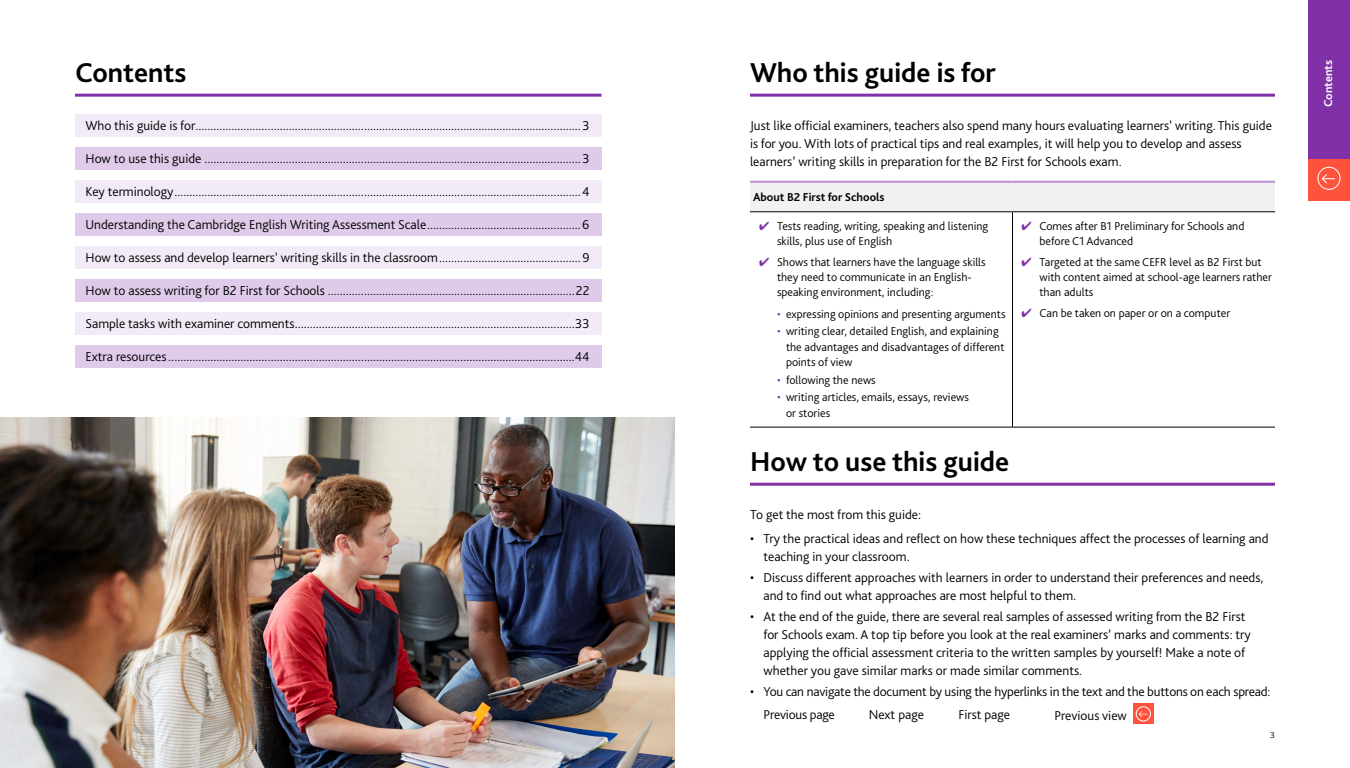
<style>
.page{position:relative;width:1350px;height:768px;background:#fff}
.page>*{position:absolute;margin:0;border:0;box-sizing:border-box;transform-origin:0 0}
.t1{font:700 28.5px "Bliss Pro";color:#000}
.t2{font:300 13.5px/18px "Bliss Pro";color:#000}
.t3{font:300 12px/15px "Bliss Pro";color:#000}
.t4{font:700 12px "Bliss Pro";color:#000}
.t5{font:700 12px "Bliss Pro";color:#fff}
.t6{font:300 9px "Bliss Pro";color:#000}
.s1{color:#8031a7}
</style>
<div class="page">
<img style="left:0;top:418px;width:675px;height:350px">
<div style="left:75px;top:115px;width:527px;height:22px;background:#f2eaf6"></div>
<div style="left:75px;top:148px;width:527px;height:22px;background:#dfcbe9"></div>
<div style="left:75px;top:181px;width:527px;height:22px;background:#f2eaf6"></div>
<div style="left:75px;top:214px;width:527px;height:22px;background:#dfcbe9"></div>
<div style="left:75px;top:247px;width:527px;height:22px;background:#f2eaf6"></div>
<div style="left:75px;top:280px;width:527px;height:22px;background:#dfcbe9"></div>
<div style="left:75px;top:313px;width:527px;height:22px;background:#f2eaf6"></div>
<div style="left:75px;top:346px;width:527px;height:22px;background:#dfcbe9"></div>
<hr style="left:75px;top:94px;width:527px;height:3px;background:#8031a7">
<hr style="left:750px;top:94px;width:525px;height:3px;background:#8031a7">
<hr style="left:750px;top:483px;width:525px;height:3px;background:#8031a7">
<div style="left:750px;top:182px;width:525px;height:30px;background:#f2f1f0"></div>
<hr style="left:750px;top:211px;width:262px;height:1px;background:#000">
<hr style="left:1012px;top:211px;width:263px;height:1px;background:#000">
<hr style="left:1012px;top:212px;width:1px;height:215px;background:#000">
<hr style="left:750px;top:427px;width:262px;height:1px;background:#000">
<hr style="left:1012px;top:427px;width:263px;height:1px;background:#000">
<hr style="left:750px;top:181px;width:262px;height:2px;background:#c098d3">
<hr style="left:1012px;top:181px;width:263px;height:2px;background:#c098d3">
<svg style="left:1133px;top:704px;width:21px;height:20px"></svg>
<div style="left:1136px;top:706px;width:15px;height:15px;border:1px solid #fff;border-radius:50%"></div>
<svg style="left:1139px;top:711px;width:8px;height:6px"></svg>
<div style="left:1308px;top:0;width:42px;height:201px;background:#8031a7"></div>
<div style="left:1308px;top:160px;width:42px;height:41px;background:#ff523d"></div>
<div style="left:1318px;top:167px;width:22px;height:23px;border:1px solid #fff;border-radius:50%"></div>
<svg style="left:1322px;top:174px;width:13px;height:9px"></svg>
<h1 class="t1" style="left:75px;top:54px;width:113px">Contents</h1>
<p class="t2" style="left:86px;top:116px;width:505px">Who this guide is for................................................................................................................................3</p>
<p class="t2" style="left:86px;top:149px;width:505px">How to use this guide .............................................................................................................................3</p>
<p class="t2" style="left:86px;top:182px;width:505px">Key terminology.......................................................................................................................................4</p>
<p class="t2" style="left:86px;top:215px;width:505px">Understanding the Cambridge English Writing Assessment Scale...................................................6</p>
<p class="t2" style="left:86px;top:248px;width:505px">How to assess and develop learners’ writing skills in the classroom...............................................9</p>
<p class="t2" style="left:86px;top:281px;width:505px">How to assess writing for B2 First for Schools ..................................................................................22</p>
<p class="t2" style="left:86px;top:314px;width:505px">Sample tasks with examiner comments.............................................................................................33</p>
<p class="t2" style="left:86px;top:347px;width:505px">Extra resources.......................................................................................................................................44</p>
<h1 class="t1" style="left:750px;top:54px;width:248px">Who this guide is for</h1>
<p class="t2" style="left:750px;top:116px;width:524px">Just like official examiners, teachers also spend many hours evaluating learners’ writing. This guide is for you. With lots of practical tips and real examples, it will help you to develop and assess learners’ writing skills in preparation for the B2 First for Schools exam.</p>
<p class="t4" style="left:753px;top:190px;width:133px">About B2 First for Schools</p>
<p class="t3" style="left:777px;top:218px;width:213px;text-indent:-18px"><span class="s1">✔</span> Tests reading, writing, speaking and listening skills, plus use of English</p>
<p class="t3" style="left:777px;top:254px;width:210px;text-indent:-18px"><span class="s1">✔</span> Shows that learners have the language skills they need to communicate in an English&shy;speaking environment, including:</p>
<p class="t3" style="left:777px;top:306px;width:230px"><span class="s1">•</span> expressing opinions and presenting arguments</p>
<p class="t3" style="left:786px;top:323px;width:220px;line-height:15.8px;text-indent:-9px"><span class="s1">•</span> writing clear, detailed English, and explaining the advantages and disadvantages of different points of view</p>
<p class="t3" style="left:777px;top:372px;width:100px"><span class="s1">•</span> following the news</p>
<p class="t3" style="left:786px;top:389px;width:185px;line-height:15.8px;text-indent:-9px"><span class="s1">•</span> writing articles, emails, essays, reviews or stories</p>
<p class="t3" style="left:1040px;top:218px;width:206px;text-indent:-18px"><span class="s1">✔</span> Comes after B1 Preliminary for Schools and before C1 Advanced</p>
<p class="t3" style="left:1040px;top:254px;width:234px;text-indent:-18px"><span class="s1">✔</span> Targeted at the same CEFR level as B2 First but with content aimed at school-age learners rather than adults</p>
<p class="t3" style="left:1022px;top:305px;width:210px"><span class="s1">✔</span> Can be taken on paper or on a computer</p>
<h1 class="t1" style="left:750px;top:444px;width:261px">How to use this guide</h1>
<p class="t2" style="left:750px;top:505px;width:173px">To get the most from this guide:</p>
<p class="t2" style="left:764px;top:529px;width:507px;text-indent:-14px">• Try the practical ideas and reflect on how these techniques affect the processes of learning and teaching in your classroom.</p>
<p class="t2" style="left:764px;top:568px;width:502px;text-indent:-14px">• Discuss different approaches with learners in order to understand their preferences and needs, and to find out what approaches are most helpful to them.</p>
<p class="t2" style="left:764px;top:607px;width:489px;text-indent:-14px">• At the end of the guide, there are several real samples of assessed writing from the B2 First for Schools exam. A top tip before you look at the real examiners’ marks and comments: try applying the official assessment criteria to the written samples by yourself! Make a note of whether you gave similar marks or made similar comments.</p>
<p class="t2" style="left:764px;top:679px;width:509px;line-height:23.2px;text-indent:-14px">• You can navigate the document by using the hyperlinks in the text and the buttons on each spread:<br>Previous page</p>
<p class="t2" style="left:869px;top:705px;width:57px">Next page</p>
<p class="t2" style="left:958px;top:705px;width:53px">First page</p>
<p class="t2" style="left:1054px;top:706px;width:74px">Previous view</p>
<p class="t6" style="left:1270px;top:730px;width:6px">3</p>
<p class="t5" style="left:1321px;top:107px;width:48px;rotate:-90deg">Contents</p>
</div>
